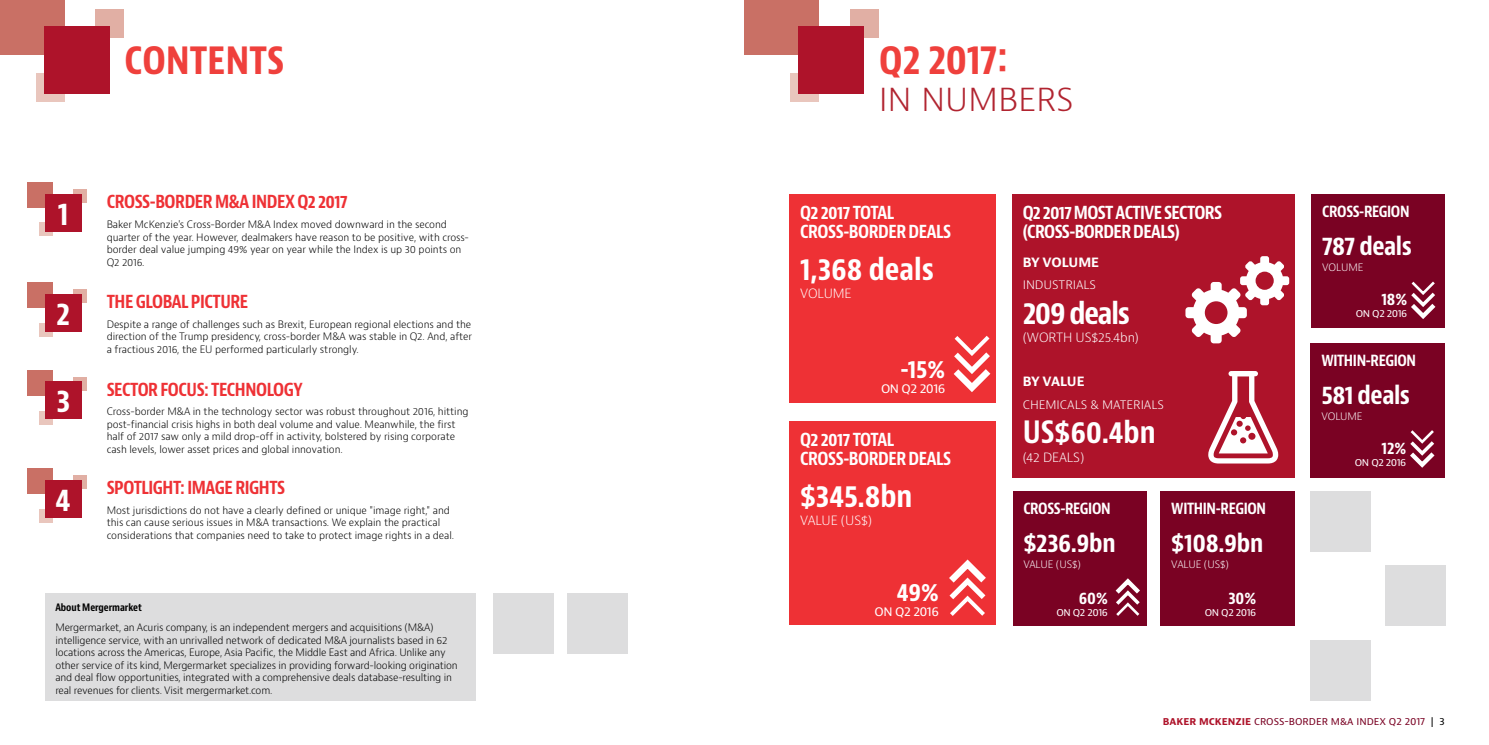
<style>
.page{position:relative;width:1489px;height:745px;background:#fff}
.page>*{position:absolute;margin:0;border:0;box-sizing:border-box;transform-origin:0 0}
.t1{font:700 condensed 40px "Baker Mc Kenzie Bernini";letter-spacing:-.01em;color:#ef403c}
.t2{font:300 33.75px "Baker Mc Kenzie Bernini";letter-spacing:-.01em;color:#b12430}
.t3{font:700 condensed 30.75px "Baker Mc Kenzie Bernini";color:#fff}
.t4{font:700 condensed 30px "Baker Mc Kenzie Bernini";color:#fff}
.t5{font:700 condensed 30px "Baker Mc Kenzie Bernini";letter-spacing:-.04em;color:#fff}
.t6{font:700 condensed 25px "Baker Mc Kenzie Bernini";letter-spacing:-.02em;color:#fff}
.t7{font:700 condensed 24.38px "Baker Mc Kenzie Bernini";color:#fff}
.t8{font:700 condensed 17.5px/18.8px "Baker Mc Kenzie Bernini";letter-spacing:-.025em;color:#fff}
.t9{font:700 condensed 17.5px "Baker Mc Kenzie Bernini";letter-spacing:-.025em;color:#ee3135}
.t10{font:700 condensed 16.25px "Baker Mc Kenzie Bernini";color:#fff}
.t11{font:700 condensed 15px "Baker Mc Kenzie Bernini";letter-spacing:-.025em;color:#fff}
.t12{font:300 12.5px "Baker Mc Kenzie Bernini";letter-spacing:-.005em;color:#fff}
.t13{font:12.5px "Baker Mc Kenzie Bernini";letter-spacing:-.04em;color:#fff}
.t14{font:700 12.5px "Baker Mc Kenzie Bernini";letter-spacing:-.01em;color:#fff}
.t15{font:300 10px/12.5px "Baker Mc Kenzie Bernini";letter-spacing:-.015em;color:#000}
.t16{font:10px "Baker Mc Kenzie Bernini";color:#7a0223}
.t17{font:300 10px "Baker Mc Kenzie Bernini";letter-spacing:-.03em;color:#fff}
.t18{font:10px "Baker Mc Kenzie Bernini";letter-spacing:-.04em;color:#fff}
.t19{font:700 condensed 10px "Baker Mc Kenzie Bernini";letter-spacing:-.005em;color:#000}
.s1{font-weight:700;color:#ae132a}
.s2{color:#000}
</style>
<div class="page">
<div style="left:45px;top:592px;width:430px;height:108px;background:#ddddde"></div>
<div style="left:96px;top:9px;width:28px;height:29px;background:#e1afa4"></div>
<div style="left:37px;top:73px;width:28px;height:29px;background:#e9c6bd"></div>
<div style="left:0;top:0;width:64px;height:55px;background:#c97065"></div>
<div style="left:44px;top:26px;width:66px;height:67px;background:#ae132a"></div>
<div style="left:789px;top:194px;width:207px;height:209px;background:#ee3135"></div>
<svg style="left:953px;top:335px;width:38px;height:57px"></svg>
<div style="left:1311px;top:194px;width:133px;height:133px;background:#7a0223"></div>
<svg style="left:1411px;top:281px;width:25px;height:38px"></svg>
<div style="left:1310px;top:342px;width:134px;height:135px;background:#7a0223"></div>
<svg style="left:1410px;top:430px;width:25px;height:38px"></svg>
<div style="left:1310px;top:491px;width:60px;height:60px;background:#ddddde"></div>
<div style="left:1310px;top:639px;width:60px;height:60px;background:#ddddde"></div>
<div style="left:567px;top:592px;width:60px;height:60px;background:#ddddde"></div>
<div style="left:1384px;top:565px;width:60px;height:60px;background:#ddddde"></div>
<div style="left:493px;top:592px;width:60px;height:60px;background:#ddddde"></div>
<div style="left:789px;top:421px;width:207px;height:203px;background:#ee3135"></div>
<svg style="left:949px;top:559px;width:37px;height:57px"></svg>
<div style="left:850px;top:9px;width:28px;height:29px;background:#e1afa4"></div>
<div style="left:790px;top:73px;width:28px;height:29px;background:#e9c6bd"></div>
<div style="left:744px;top:0;width:74px;height:55px;background:#c97065"></div>
<div style="left:798px;top:26px;width:66px;height:67px;background:#ae132a"></div>
<div style="left:73px;top:189px;width:14px;height:13px;background:#e1afa4"></div>
<div style="left:40px;top:222px;width:13px;height:14px;background:#e9c6bd"></div>
<div style="left:27px;top:182px;width:26px;height:25px;background:#c97065"></div>
<div style="left:45px;top:194px;width:36px;height:38px;background:#ae132a"></div>
<div style="left:73px;top:289px;width:14px;height:13px;background:#e1afa4"></div>
<div style="left:40px;top:322px;width:13px;height:14px;background:#e9c6bd"></div>
<div style="left:27px;top:282px;width:26px;height:25px;background:#c97065"></div>
<div style="left:45px;top:293px;width:36px;height:38px;background:#ae132a"></div>
<div style="left:73px;top:377px;width:14px;height:13px;background:#e1afa4"></div>
<div style="left:40px;top:410px;width:13px;height:14px;background:#e9c6bd"></div>
<div style="left:27px;top:370px;width:26px;height:25px;background:#c97065"></div>
<div style="left:45px;top:381px;width:36px;height:38px;background:#ae132a"></div>
<div style="left:73px;top:475px;width:14px;height:14px;background:#e1afa4"></div>
<div style="left:40px;top:509px;width:13px;height:13px;background:#e9c6bd"></div>
<div style="left:27px;top:468px;width:26px;height:26px;background:#c97065"></div>
<div style="left:45px;top:480px;width:36px;height:37px;background:#ae132a"></div>
<div style="left:1012px;top:491px;width:134px;height:134px;background:#7a0223"></div>
<svg style="left:1115px;top:578px;width:25px;height:38px"></svg>
<div style="left:1160px;top:491px;width:134px;height:134px;background:#7a0223"></div>
<div style="left:1012px;top:194px;width:282px;height:283px;background:#ae132a"></div>
<svg style="left:1185px;top:256px;width:104px;height:87px"></svg>
<svg style="left:1208px;top:371px;width:70px;height:92px"></svg>
<h1 class="t1" style="left:124px;top:35px;width:162px">CONTENTS</h1>
<h3 class="t3" style="left:58px;top:195px;width:12px">1</h3>
<h3 class="t3" style="left:56px;top:294px;width:16px">2</h3>
<h3 class="t3" style="left:56px;top:382px;width:15px">3</h3>
<h3 class="t3" style="left:56px;top:480px;width:17px">4</h3>
<h3 class="t9" style="left:107px;top:191px;width:242px">CROSS-BORDER M&amp;A INDEX Q2 2017</h3>
<p class="t15" style="left:107px;top:218px;width:364px">Baker McKenzie's Cross-Border M&amp;A Index moved downward in the second quarter of the year. However, dealmakers have reason to be positive, with cross&shy;border deal value jumping 49% year on year while the Index is up 30 points on Q2 2016.</p>
<h3 class="t9" style="left:107px;top:290px;width:143px">THE GLOBAL PICTURE</h3>
<p class="t15" style="left:107px;top:317px;width:367px;text-align:justify">Despite a range of challenges such as Brexit, European regional elections and the direction of the Trump presidency, cross-border M&amp;A was stable in Q2. And, after a fractious 2016, the EU performed particularly strongly.</p>
<h3 class="t9" style="left:107px;top:378px;width:197px">SECTOR FOCUS: TECHNOLOGY</h3>
<p class="t15" style="left:107px;top:405px;width:363px">Cross-border M&amp;A in the technology sector was robust throughout 2016, hitting post-financial crisis highs in both deal volume and value. Meanwhile, the first half of 2017 saw only a mild drop-off in activity, bolstered by rising corporate cash levels, lower asset prices and global innovation.</p>
<h3 class="t9" style="left:107px;top:477px;width:180px">SPOTLIGHT: IMAGE RIGHTS</h3>
<p class="t15" style="left:107px;top:504px;width:349px">Most jurisdictions do not have a clearly defined or unique "image right," and this can cause serious issues in M&amp;A transactions. We explain the practical considerations that companies need to take to protect image rights in a deal.</p>
<p class="t19" style="left:55px;top:601px;width:88px">About Mergermarket</p>
<p class="t15" style="left:55px;top:621px;width:404px">Mergermarket, an Acuris company, is an independent mergers and acquisitions (M&amp;A) intelligence service, with an unrivalled network of dedicated M&amp;A journalists based in 62 locations across the Americas, Europe, Asia Pacific, the Middle East and Africa. Unlike any other service of its kind, Mergermarket specializes in providing forward-looking origination and deal flow opportunities, integrated with a comprehensive deals database‑resulting in real revenues for clients. Visit mergermarket.com.</p>
<h1 class="t1" style="left:878px;top:35px;width:131px">Q2 2017:</h1>
<h2 class="t2" style="left:878px;top:77px;width:196px">IN NUMBERS</h2>
<h3 class="t8" style="left:800px;top:203px;width:152px">Q2 2017 TOTAL<br>CROSS-BORDER DEALS</h3>
<h3 class="t4" style="left:800px;top:250px;width:135px">1,368 deals</h3>
<p class="t12" style="left:800px;top:285px;width:53px">VOLUME</p>
<h3 class="t7" style="left:900px;top:354px;width:46px">-15%</h3>
<p class="t13" style="left:881px;top:380px;width:66px">ON Q2 2016</p>
<h3 class="t8" style="left:800px;top:430px;width:152px">Q2 2017 TOTAL<br>CROSS-BORDER DEALS</h3>
<h3 class="t4" style="left:800px;top:477px;width:114px">$345.8bn</h3>
<p class="t12" style="left:800px;top:512px;width:73px">VALUE (US$)</p>
<h3 class="t7" style="left:896px;top:576px;width:44px">49%</h3>
<p class="t13" style="left:874px;top:603px;width:66px">ON Q2 2016</p>
<h3 class="t8" style="left:1022px;top:203px;width:201px">Q2 2017 MOST ACTIVE SECTORS (CROSS-BORDER DEALS)</h3>
<p class="t14" style="left:1022px;top:254px;width:78px">BY VOLUME</p>
<p class="t12" style="left:1022px;top:276px;width:75px">INDUSTRIALS</p>
<h3 class="t5" style="left:1022px;top:294px;width:109px">209 deals</h3>
<p class="t12" style="left:1022px;top:329px;width:118px">(WORTH US$25.4bn)</p>
<p class="t14" style="left:1022px;top:373px;width:63px">BY VALUE</p>
<p class="t12" style="left:1022px;top:395px;width:143px">CHEMICALS &amp; MATERIALS</p>
<h3 class="t4" style="left:1022px;top:413px;width:134px">US$60.4bn</h3>
<p class="t12" style="left:1022px;top:448px;width:63px">(42 DEALS)</p>
<h3 class="t11" style="left:1023px;top:499px;width:89px">CROSS-REGION</h3>
<h3 class="t6" style="left:1023px;top:527px;width:94px">$236.9bn</h3>
<p class="t17" style="left:1023px;top:558px;width:59px">VALUE (US$)</p>
<h3 class="t10" style="left:1078px;top:587px;width:31px">60%</h3>
<p class="t18" style="left:1056px;top:605px;width:53px">ON Q2 2016</p>
<h3 class="t11" style="left:1171px;top:499px;width:96px">WITHIN-REGION</h3>
<h3 class="t6" style="left:1171px;top:527px;width:94px">$108.9bn</h3>
<p class="t17" style="left:1171px;top:558px;width:59px">VALUE (US$)</p>
<h3 class="t10" style="left:1228px;top:587px;width:29px">30%</h3>
<p class="t18" style="left:1204px;top:605px;width:53px">ON Q2 2016</p>
<h3 class="t11" style="left:1322px;top:202px;width:89px">CROSS-REGION</h3>
<h3 class="t6" style="left:1322px;top:230px;width:91px">787 deals</h3>
<p class="t17" style="left:1322px;top:261px;width:43px">VOLUME</p>
<h3 class="t10" style="left:1381px;top:289px;width:27px">18%</h3>
<p class="t18" style="left:1355px;top:307px;width:53px">ON Q2 2016</p>
<h3 class="t11" style="left:1321px;top:350px;width:96px">WITHIN-REGION</h3>
<h3 class="t6" style="left:1321px;top:379px;width:90px">581 deals</h3>
<p class="t17" style="left:1321px;top:409px;width:43px">VOLUME</p>
<h3 class="t10" style="left:1381px;top:438px;width:26px">12%</h3>
<p class="t18" style="left:1354px;top:455px;width:53px">ON Q2 2016</p>
<p class="t16" style="left:1162px;top:714px;width:283px"><span class="s1">BAKER MCKENZIE</span> CROSS-BORDER M&amp;A INDEX Q2 2017 <span class="s2">| 3</span></p>
</div>
